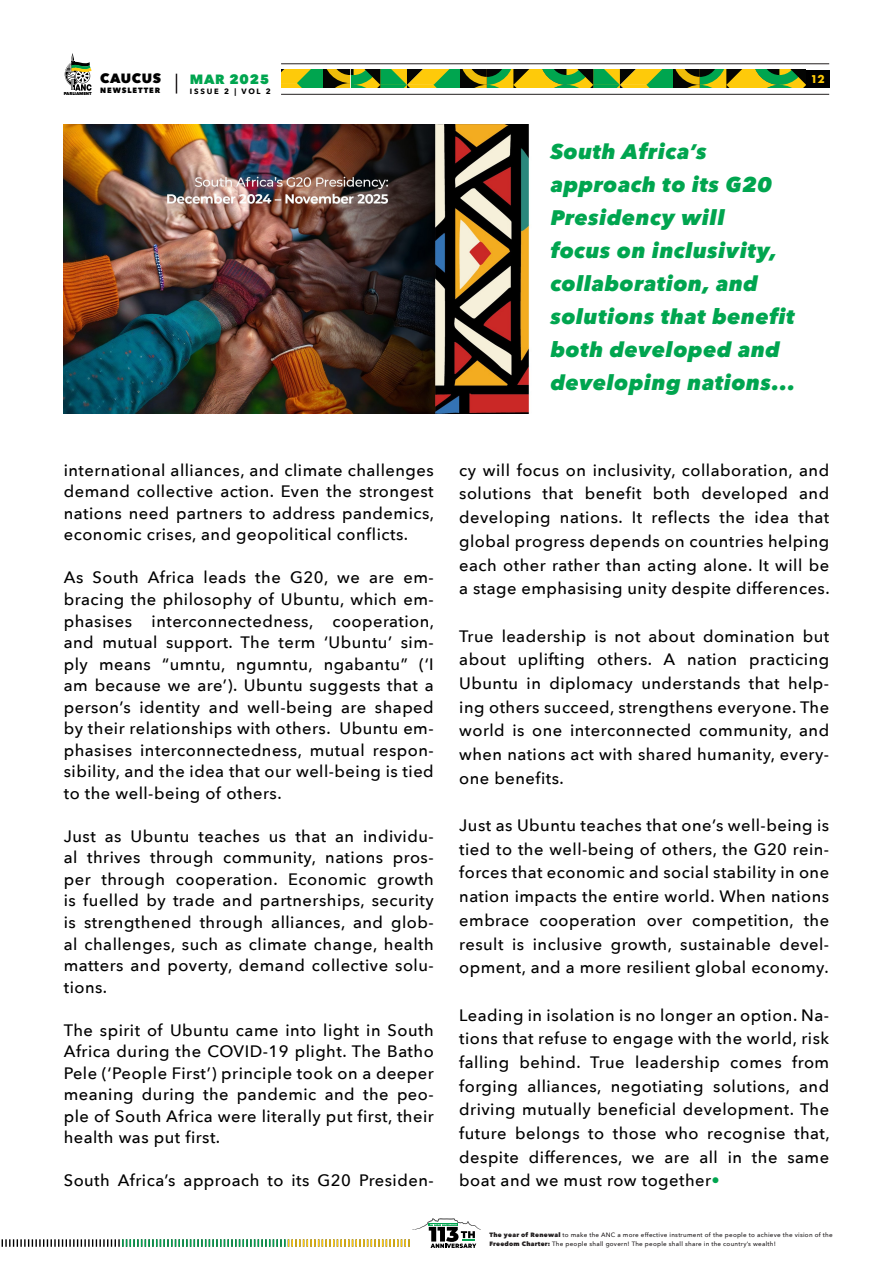
<style>
.page{position:relative;width:893px;height:1263px;background:#fff}
.page>*{position:absolute;margin:0;border:0;box-sizing:border-box;transform-origin:0 0}
.t1{font:italic 800 21px/33px "Avenir Next";letter-spacing:.03em;color:#00a54f}
.t2{font:500 16.5px/21.6px "Avenir Next";letter-spacing:.03em;color:#000;text-align:justify}
.t3{font:800 13.35px "Avenir Next";letter-spacing:.05em;color:#00a54f}
.t4{font:800 13.35px "Avenir Next";letter-spacing:.05em;color:#000}
.t5{font:700 10.5px "Futura LT";color:#feca0a}
.t6{font:700 7.65px "Avenir Next";letter-spacing:.225em;color:#000}
.t7{font:800 7.65px "Avenir Next";letter-spacing:.12em;color:#000}
.t8{font:500 6.3px/8.9px "Avenir Next";letter-spacing:.04em;color:#231f20}
.t9{font:800 4.2px "Avenir Next";letter-spacing:-.03em;color:#000}
.s1{font-weight:400;color:#00a54f}
.s2{font-weight:800}
</style>
<div class="page">
<div style="left:806px;top:70px;width:23px;height:18px;background:#000"></div>
<hr style="left:281px;top:64px;width:548px;height:1px;background:#231f20">
<hr style="left:281px;top:94px;width:548px;height:1px;background:#231f20">
<svg style="left:281px;top:70px;width:525px;height:18px;background:#729521"></svg>
<svg style="left:64px;top:53px;width:28px;height:38px"></svg>
<svg style="left:176px;top:74px;width:1px;height:20px"></svg>
<svg style="left:1px;top:1218px;width:480px;height:30px"></svg>
<img style="left:64px;top:125px;width:466px;height:289px">
<p class="t9" style="left:64px;top:91px;width:29px">PARLIAMENT</p>
<p class="t4" style="left:100px;top:70px;width:63px">CAUCUS</p>
<p class="t7" style="left:100px;top:86px;width:62px">NEWSLETTER</p>
<p class="t3" style="left:190px;top:71px;width:81px">MAR 2025</p>
<p class="t6" style="left:190px;top:84px;width:82px">ISSUE 2 | VOL 2</p>
<p class="t5" style="left:810px;top:72px;width:16px">12</p>
<p class="t1" style="left:551px;top:134px;width:246px">South Africa’s approach to its G20<br>Presidency will<br>focus on inclusivity, collaboration, and solutions that benefit both developed and developing nations...</p>
<p class="t2" style="left:64px;top:459px;width:372px">international alliances, and climate challenges demand collective action. Even the strongest nations need partners to address pandemics, economic crises, and geopolitical conflicts.</p>
<p class="t2" style="left:64px;top:566px;width:372px">As South Africa leads the G20, we are em&shy;bracing the philosophy of Ubuntu, which em&shy;phasises interconnectedness, cooperation, and mutual support. The term ‘Ubuntu’ sim&shy;ply means “umntu, ngumntu, ngabantu” (‘I am because we are’). Ubuntu suggests that a person’s identity and well-being are shaped by their relationships with others. Ubuntu em&shy;phasises interconnectedness, mutual respon&shy;sibility, and the idea that our well-being is tied to the well-being of others.</p>
<p class="t2" style="left:64px;top:825px;width:371px">Just as Ubuntu teaches us that an individu&shy;al thrives through community, nations pros&shy;per through cooperation. Economic growth is fuelled by trade and partnerships, security is strengthened through alliances, and glob&shy;al challenges, such as climate change, health matters and poverty, demand collective solu&shy;tions.</p>
<p class="t2" style="left:64px;top:1018px;width:371px">The spirit of Ubuntu came into light in South Africa during the COVID-19 plight. The Batho Pele (‘People First’) principle took on a deeper meaning during the pandemic and the peo&shy;ple of South Africa were literally put first, their health was put first.</p>
<p class="t2" style="left:64px;top:1169px;width:371px">South Africa’s approach to its G20 Presiden-</p>
<p class="t2" style="left:459px;top:458px;width:372px;line-height:23.7px">cy will focus on inclusivity, collaboration, and solutions that benefit both developed and developing nations. It reflects the idea that global progress depends on countries helping each other rather than acting alone. It will be a stage emphasising unity despite differences.</p>
<p class="t2" style="left:459px;top:623px;width:371px;line-height:23.7px">True leadership is not about domination but about uplifting others. A nation practicing Ubuntu in diplomacy understands that help&shy;ing others succeed, strengthens everyone. The world is one interconnected community, and when nations act with shared humanity, every&shy;one benefits.</p>
<p class="t2" style="left:459px;top:813px;width:371px;line-height:23.7px">Just as Ubuntu teaches that one’s well-being is tied to the well-being of others, the G20 rein&shy;forces that economic and social stability in one nation impacts the entire world. When nations embrace cooperation over competition, the result is inclusive growth, sustainable devel&shy;opment, and a more resilient global economy.</p>
<p class="t2" style="left:459px;top:1002px;width:372px;line-height:23.7px">Leading in isolation is no longer an option. Na&shy;tions that refuse to engage with the world, risk falling behind. True leadership comes from forging alliances, negotiating solutions, and driving mutually beneficial development. The future belongs to those who recognise that, despite differences, we are all in the same boat and we must row together<span class="s1">•</span></p>
<p class="t8" style="left:490px;top:1230px;width:345px"><span class="s2">The year of Renewal</span> to make the ANC a more effective instrument of the people to achieve the vision of the<br><span class="s2">Freedom Charter:</span> The people shall govern! The people shall share in the country’s wealth!</p>
</div>
